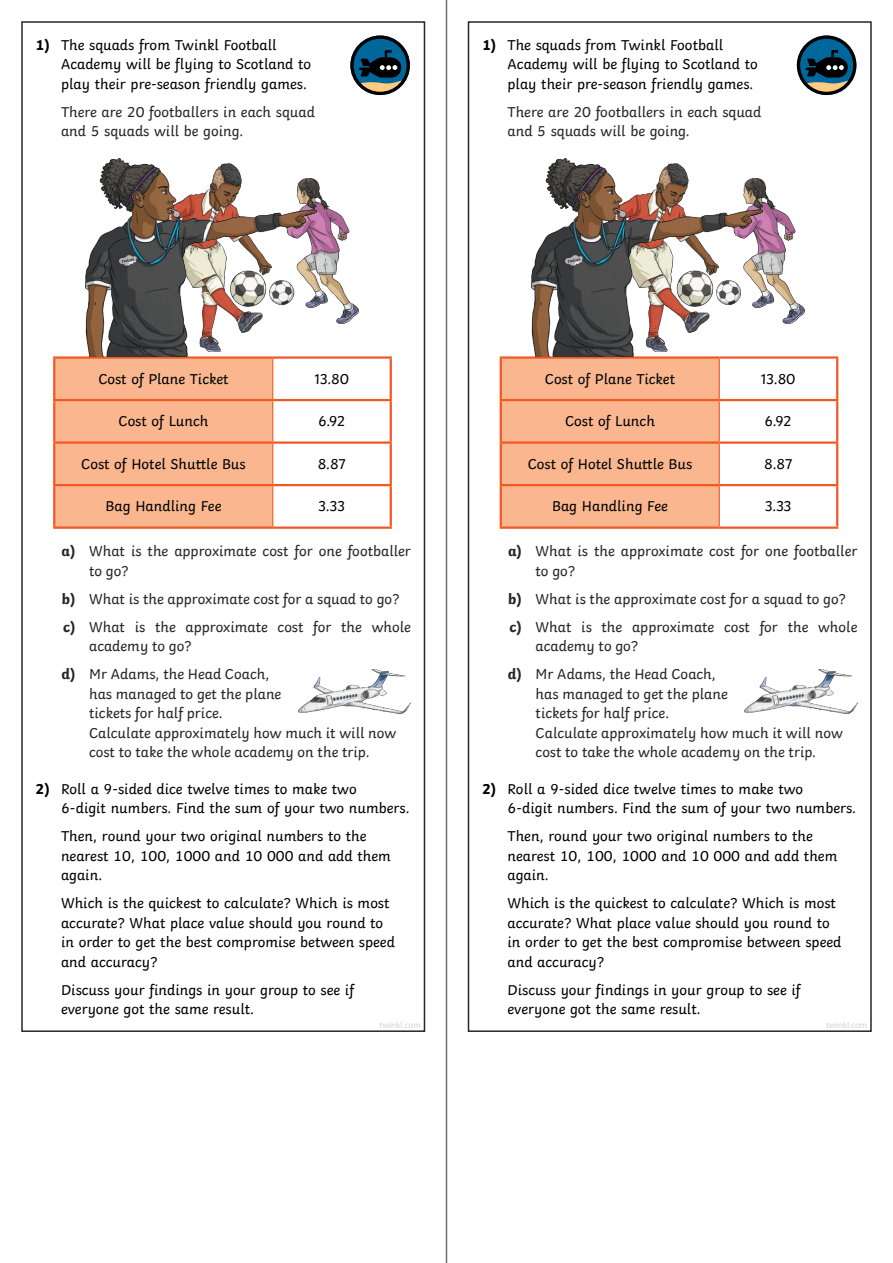
<style>
.page{position:relative;width:893px;height:1263px;background:#fff}
.page>*{position:absolute;margin:0;border:0;box-sizing:border-box;transform-origin:0 0}
.Mastery_Indented_Bod{font:15px/19.5px "Twinkl";color:#000}
.Mastery_Indented_Bod-2{font:15px/19.5px "Twinkl";color:#282526}
.Mastery_Body_Text{font:15px "Twinkl";color:#000}
.t1{font:9px "Myriad Pro";color:#d2d3d5}
.s1{font-weight:700}
</style>
<div class="page">
<hr style="left:446px;top:0;width:1px;height:1263px;background:#6b6b6e">
<div style="left:21px;top:21px;width:404px;height:1011px;border:2px solid #282526"></div>
<div style="left:468px;top:21px;width:404px;height:1011px;border:2px solid #282526"></div>
<svg style="left:350px;top:36px;width:60px;height:59px"></svg>
<svg style="left:797px;top:36px;width:59px;height:59px"></svg>
<div style="left:55px;top:359px;width:217px;height:167px;background:#fab78f"></div>
<hr style="left:53px;top:356px;width:220px;height:3px;background:#f15924">
<hr style="left:53px;top:359px;width:2px;height:40px;background:#f15924">
<hr style="left:273px;top:356px;width:119px;height:3px;background:#f15924">
<hr style="left:390px;top:359px;width:2px;height:40px;background:#f15924">
<hr style="left:53px;top:399px;width:220px;height:2px;background:#f15924">
<hr style="left:53px;top:401px;width:2px;height:40px;background:#f15924">
<hr style="left:273px;top:399px;width:119px;height:2px;background:#f15924">
<hr style="left:390px;top:401px;width:2px;height:40px;background:#f15924">
<hr style="left:53px;top:441px;width:220px;height:3px;background:#f15924">
<hr style="left:53px;top:444px;width:2px;height:40px;background:#f15924">
<hr style="left:273px;top:441px;width:119px;height:3px;background:#f15924">
<hr style="left:390px;top:444px;width:2px;height:40px;background:#f15924">
<hr style="left:53px;top:484px;width:220px;height:2px;background:#f15924">
<hr style="left:53px;top:486px;width:2px;height:40px;background:#f15924">
<hr style="left:273px;top:484px;width:119px;height:2px;background:#f15924">
<hr style="left:390px;top:486px;width:2px;height:40px;background:#f15924">
<hr style="left:53px;top:526px;width:220px;height:3px;background:#f15924">
<hr style="left:273px;top:526px;width:119px;height:3px;background:#f15924">
<hr style="left:272px;top:359px;width:1px;height:40px;background:#f15924">
<hr style="left:272px;top:401px;width:1px;height:40px;background:#f15924">
<hr style="left:272px;top:444px;width:1px;height:40px;background:#f15924">
<hr style="left:272px;top:486px;width:1px;height:40px;background:#f15924">
<div style="left:502px;top:359px;width:217px;height:167px;background:#fab78f"></div>
<hr style="left:500px;top:356px;width:219px;height:3px;background:#f15924">
<hr style="left:500px;top:359px;width:2px;height:40px;background:#f15924">
<hr style="left:719px;top:356px;width:119px;height:3px;background:#f15924">
<hr style="left:836px;top:359px;width:2px;height:40px;background:#f15924">
<hr style="left:500px;top:399px;width:219px;height:2px;background:#f15924">
<hr style="left:500px;top:401px;width:2px;height:40px;background:#f15924">
<hr style="left:719px;top:399px;width:119px;height:2px;background:#f15924">
<hr style="left:836px;top:401px;width:2px;height:40px;background:#f15924">
<hr style="left:500px;top:441px;width:219px;height:3px;background:#f15924">
<hr style="left:500px;top:444px;width:2px;height:40px;background:#f15924">
<hr style="left:719px;top:441px;width:119px;height:3px;background:#f15924">
<hr style="left:836px;top:444px;width:2px;height:40px;background:#f15924">
<hr style="left:500px;top:484px;width:219px;height:2px;background:#f15924">
<hr style="left:500px;top:486px;width:2px;height:40px;background:#f15924">
<hr style="left:719px;top:484px;width:119px;height:2px;background:#f15924">
<hr style="left:836px;top:486px;width:2px;height:40px;background:#f15924">
<hr style="left:500px;top:526px;width:219px;height:3px;background:#f15924">
<hr style="left:719px;top:526px;width:119px;height:3px;background:#f15924">
<hr style="left:719px;top:359px;width:1px;height:40px;background:#f15924">
<hr style="left:719px;top:401px;width:1px;height:40px;background:#f15924">
<hr style="left:719px;top:444px;width:1px;height:40px;background:#f15924">
<hr style="left:719px;top:486px;width:1px;height:40px;background:#f15924">
<img style="left:316px;top:180px;width:42px;height:143px">
<img style="left:763px;top:180px;width:42px;height:143px">
<img style="left:85px;top:159px;width:231px;height:197px">
<img style="left:531px;top:159px;width:232px;height:197px">
<img style="left:298px;top:670px;width:113px;height:43px">
<img style="left:744px;top:670px;width:113px;height:43px">
<p class="Mastery_Indented_Bod" style="left:61px;top:34px;width:252px;text-indent:-26px"><span class="s1">1)</span> The squads from Twinkl Football<br>Academy will be flying to Scotland to play their pre-season friendly games.</p>
<p class="Mastery_Indented_Bod-2" style="left:61px;top:101px;width:255px">There are 20 footballers in each squad and 5 squads will be going.</p>
<p class="Mastery_Indented_Bod" style="left:507px;top:34px;width:252px;text-indent:-26px"><span class="s1">1)</span> The squads from Twinkl Football<br>Academy will be flying to Scotland to play their pre-season friendly games.</p>
<p class="Mastery_Indented_Bod-2" style="left:507px;top:101px;width:255px">There are 20 footballers in each squad and 5 squads will be going.</p>
<p class="Mastery_Body_Text" style="left:98px;top:367px;width:132px">Cost of Plane Ticket</p>
<p class="Mastery_Body_Text" style="left:314px;top:367px;width:36px">13.80</p>
<p class="Mastery_Body_Text" style="left:119px;top:410px;width:91px">Cost of Lunch</p>
<p class="Mastery_Body_Text" style="left:318px;top:410px;width:28px">6.92</p>
<p class="Mastery_Body_Text" style="left:81px;top:452px;width:166px">Cost of Hotel Shuttle Bus</p>
<p class="Mastery_Body_Text" style="left:318px;top:452px;width:30px">8.87</p>
<p class="Mastery_Body_Text" style="left:106px;top:495px;width:117px">Bag Handling Fee</p>
<p class="Mastery_Body_Text" style="left:319px;top:495px;width:28px">3.33</p>
<p class="Mastery_Indented_Bod-2" style="left:89px;top:540px;width:323px;text-indent:-28px"><span class="s1">a)</span> What is the approximate cost for one footballer to go?</p>
<p class="Mastery_Indented_Bod-2" style="left:62px;top:588px;width:339px"><span class="s1">b)</span> What is the approximate cost for a squad to go?</p>
<p class="Mastery_Indented_Bod-2" style="left:89px;top:616px;width:323px;text-indent:-26px"><span class="s1">c)</span> What is the approximate cost for the whole academy to go?</p>
<p class="Mastery_Indented_Bod-2" style="left:89px;top:663px;width:309px;text-indent:-28px"><span class="s1">d)</span> Mr Adams, the Head Coach,<br>has managed to get the plane<br>tickets for half price.<br>Calculate approximately how much it will now cost to take the whole academy on the trip.</p>
<p class="Mastery_Indented_Bod" style="left:61px;top:778px;width:350px;text-indent:-26px"><span class="s1">2)</span> Roll a 9-sided dice twelve times to make two<br>6-digit numbers. Find the sum of your two numbers.</p>
<p class="Mastery_Indented_Bod" style="left:61px;top:825px;width:331px">Then, round your two original numbers to the nearest 10, 100, 1000 and 10 000 and add them again.</p>
<p class="Mastery_Indented_Bod" style="left:61px;top:892px;width:335px">Which is the quickest to calculate? Which is most accurate? What place value should you round to in order to get the best compromise between speed and accuracy?</p>
<p class="Mastery_Indented_Bod" style="left:61px;top:979px;width:295px">Discuss your findings in your group to see if everyone got the same result.</p>
<p class="Mastery_Body_Text" style="left:545px;top:367px;width:132px">Cost of Plane Ticket</p>
<p class="Mastery_Body_Text" style="left:761px;top:367px;width:36px">13.80</p>
<p class="Mastery_Body_Text" style="left:565px;top:410px;width:91px">Cost of Lunch</p>
<p class="Mastery_Body_Text" style="left:765px;top:410px;width:28px">6.92</p>
<p class="Mastery_Body_Text" style="left:528px;top:452px;width:166px">Cost of Hotel Shuttle Bus</p>
<p class="Mastery_Body_Text" style="left:764px;top:452px;width:30px">8.87</p>
<p class="Mastery_Body_Text" style="left:552px;top:495px;width:117px">Bag Handling Fee</p>
<p class="Mastery_Body_Text" style="left:765px;top:495px;width:28px">3.33</p>
<p class="Mastery_Indented_Bod-2" style="left:536px;top:540px;width:323px;text-indent:-28px"><span class="s1">a)</span> What is the approximate cost for one footballer to go?</p>
<p class="Mastery_Indented_Bod-2" style="left:508px;top:588px;width:339px"><span class="s1">b)</span> What is the approximate cost for a squad to go?</p>
<p class="Mastery_Indented_Bod-2" style="left:536px;top:616px;width:323px;text-indent:-26px"><span class="s1">c)</span> What is the approximate cost for the whole academy to go?</p>
<p class="Mastery_Indented_Bod-2" style="left:536px;top:663px;width:309px;text-indent:-28px"><span class="s1">d)</span> Mr Adams, the Head Coach,<br>has managed to get the plane<br>tickets for half price.<br>Calculate approximately how much it will now cost to take the whole academy on the trip.</p>
<p class="Mastery_Indented_Bod" style="left:507px;top:778px;width:350px;text-indent:-26px"><span class="s1">2)</span> Roll a 9-sided dice twelve times to make two<br>6-digit numbers. Find the sum of your two numbers.</p>
<p class="Mastery_Indented_Bod" style="left:507px;top:825px;width:331px">Then, round your two original numbers to the nearest 10, 100, 1000 and 10 000 and add them again.</p>
<p class="Mastery_Indented_Bod" style="left:507px;top:892px;width:335px">Which is the quickest to calculate? Which is most accurate? What place value should you round to in order to get the best compromise between speed and accuracy?</p>
<p class="Mastery_Indented_Bod" style="left:507px;top:979px;width:295px">Discuss your findings in your group to see if everyone got the same result.</p>
<p class="t1" style="left:379px;top:1019px;width:43px">twinkl.com</p>
<p class="t1" style="left:826px;top:1019px;width:43px">twinkl.com</p>
</div>
